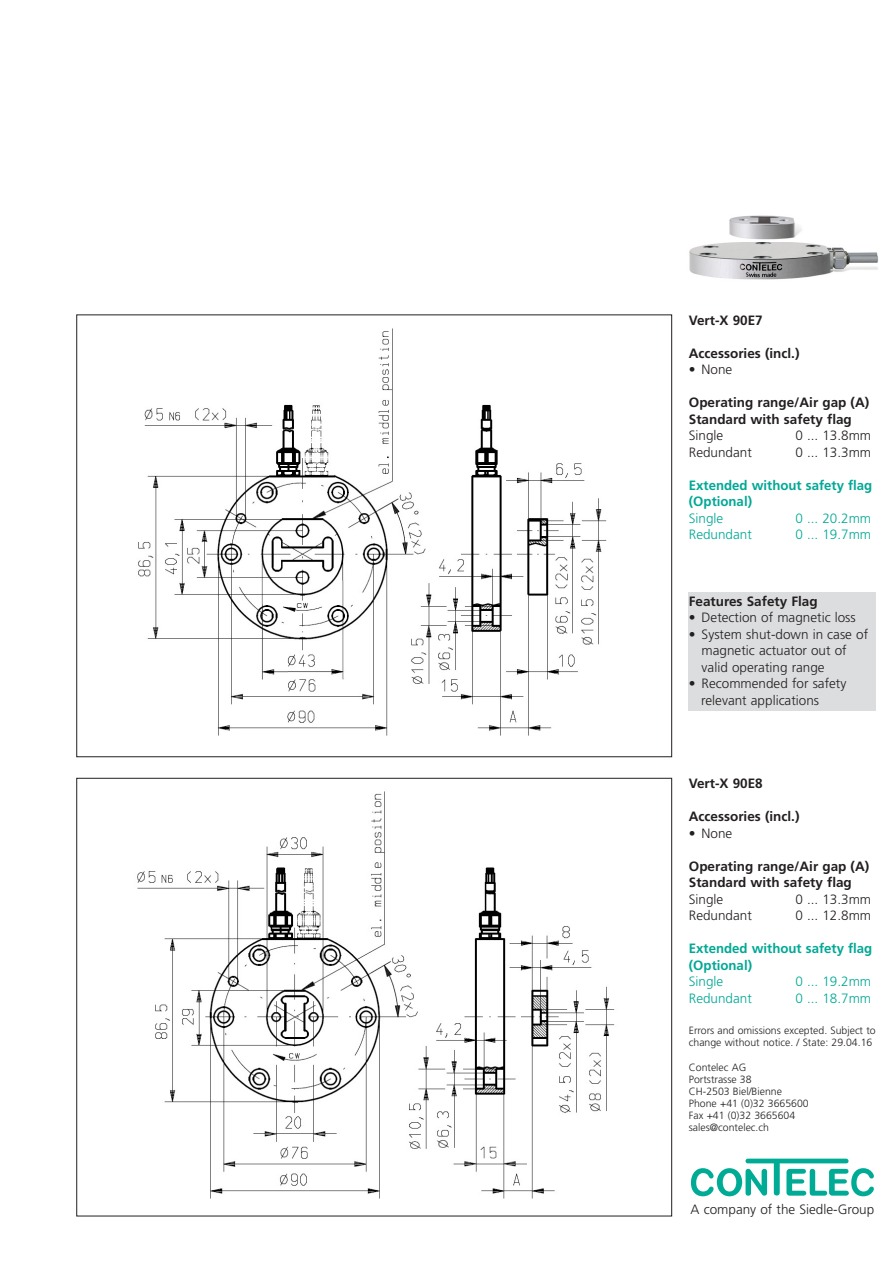
<style>
.page{position:relative;width:893px;height:1263px;background:#fff}
.page>*{position:absolute;margin:0;border:0;box-sizing:border-box;transform-origin:0 0}
.t1{font:300 13.5px/16.5px "Frutiger LT";color:#231f20}
.t2{font:700 13.5px "Frutiger LT";color:#231f20}
.t3{font:700 13.5px "Frutiger LT";color:#00a895}
.t4{font:300 13.5px "Frutiger LT";color:#00a895}
.t5{font:300 10.5px/12px "Frutiger LT";color:#231f20}
</style>
<div class="page">
<svg style="left:690px;top:1158px;width:184px;height:38px"></svg>
<img style="left:689px;top:242px;width:189px;height:38px">
<img style="left:729px;top:215px;width:73px;height:25px">
<div style="left:689px;top:592px;width:187px;height:119px;background:#dcdddf"></div>
<img style="left:138px;top:328px;width:469px;height:408px">
<img style="left:137px;top:791px;width:478px;height:408px">
<p class="t2" style="left:689px;top:312px;width:75px">Vert-X 90E7</p>
<p class="t2" style="left:689px;top:345px;width:112px">Accessories (incl.)</p>
<p class="t1" style="left:689px;top:362px;width:45px">• None</p>
<p class="t2" style="left:689px;top:395px;width:182px">Operating range/Air gap (A)</p>
<p class="t2" style="left:689px;top:411px;width:164px">Standard with safety flag</p>
<p class="t1" style="left:689px;top:428px;width:36px">Single</p>
<p class="t1" style="left:795px;top:428px;width:77px">0 ... 13.8mm</p>
<p class="t1" style="left:689px;top:444px;width:65px">Redundant</p>
<p class="t1" style="left:795px;top:444px;width:77px">0 ... 13.3mm</p>
<p class="t3" style="left:689px;top:477px;width:185px">Extended without safety flag</p>
<p class="t3" style="left:689px;top:494px;width:65px">(Optional)</p>
<p class="t4" style="left:689px;top:510px;width:36px">Single</p>
<p class="t4" style="left:795px;top:510px;width:77px">0 ... 20.2mm</p>
<p class="t4" style="left:689px;top:527px;width:65px">Redundant</p>
<p class="t4" style="left:795px;top:527px;width:77px">0 ... 19.7mm</p>
<p class="t2" style="left:689px;top:593px;width:130px">Features Safety Flag</p>
<p class="t1" style="left:689px;top:610px;width:168px">• Detection of magnetic loss</p>
<p class="t1" style="left:702px;top:626px;width:168px;text-indent:-13px">• System shut-down in case of magnetic actuator out of valid operating range</p>
<p class="t1" style="left:689px;top:676px;width:159px">• Recommended for safety</p>
<p class="t1" style="left:701px;top:692px;width:119px">relevant applications</p>
<p class="t2" style="left:689px;top:776px;width:75px">Vert-X 90E8</p>
<p class="t2" style="left:689px;top:809px;width:112px">Accessories (incl.)</p>
<p class="t1" style="left:689px;top:825px;width:45px">• None</p>
<p class="t2" style="left:689px;top:858px;width:182px">Operating range/Air gap (A)</p>
<p class="t2" style="left:689px;top:875px;width:164px">Standard with safety flag</p>
<p class="t1" style="left:689px;top:891px;width:36px">Single</p>
<p class="t1" style="left:795px;top:891px;width:77px">0 ... 13.3mm</p>
<p class="t1" style="left:689px;top:908px;width:65px">Redundant</p>
<p class="t1" style="left:795px;top:908px;width:77px">0 ... 12.8mm</p>
<p class="t3" style="left:689px;top:941px;width:185px">Extended without safety flag</p>
<p class="t3" style="left:689px;top:957px;width:65px">(Optional)</p>
<p class="t4" style="left:689px;top:974px;width:36px">Single</p>
<p class="t4" style="left:795px;top:974px;width:77px">0 ... 19.2mm</p>
<p class="t4" style="left:689px;top:990px;width:65px">Redundant</p>
<p class="t4" style="left:795px;top:990px;width:77px">0 ... 18.7mm</p>
<p class="t5" style="left:689px;top:1025px;width:188px">Errors and omissions excepted. Subject to change without notice. / State: 29.04.16</p>
<p class="t5" style="left:689px;top:1061px;width:121px">Contelec AG<br>Portstrasse 38<br>CH-2503 Biel/Bienne<br>Phone +41 (0)32 3665600<br>Fax +41 (0)32 3665604 sales@contelec.ch</p>
<p class="t1" style="left:691px;top:1201px;width:185px">A company of the Siedle-Group</p>
</div>
